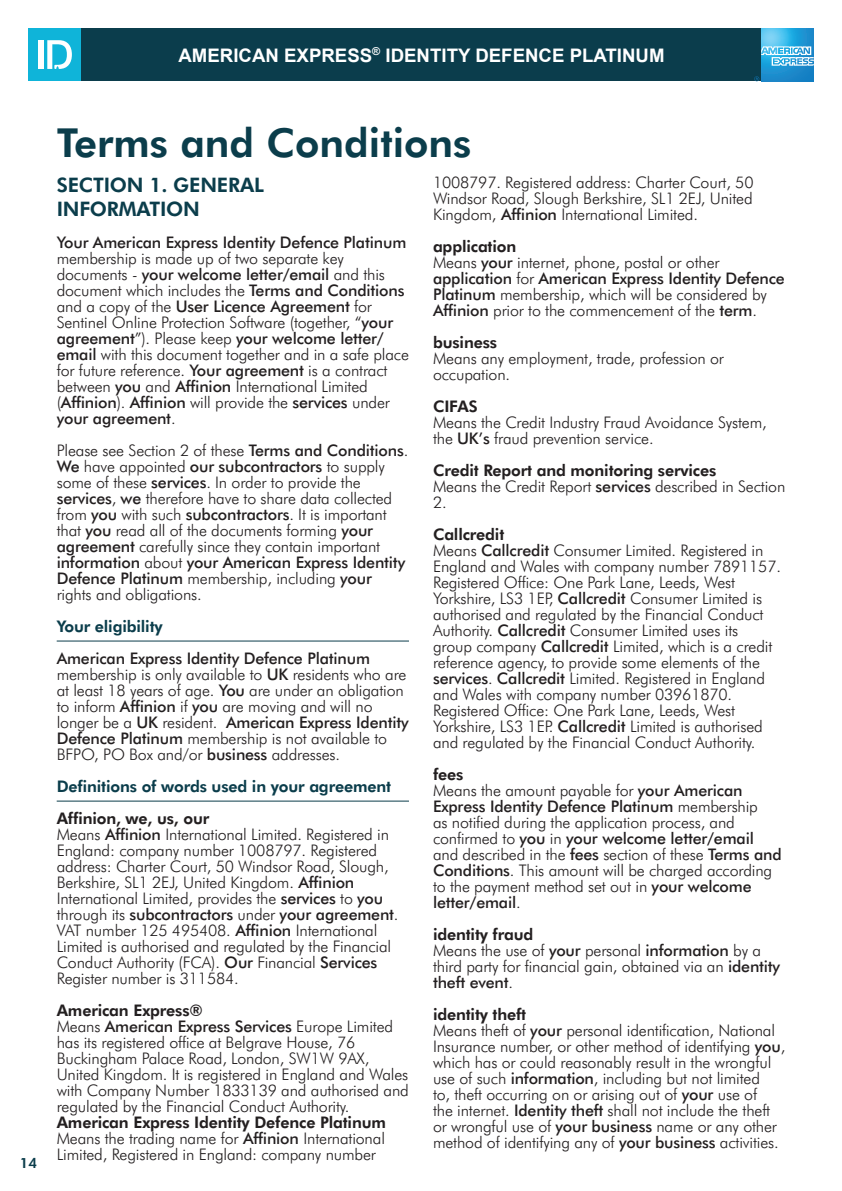
<style>
.page{position:relative;width:842px;height:1191px;background:#fff}
.page>*{position:absolute;margin:0;border:0;box-sizing:border-box;transform-origin:0 0}
.t1{font:800 40px "Futura BT";color:#0b3d4b}
.t2{font:800 20px/24px "Futura BT";letter-spacing:-.01em;color:#0b3d4b}
.t3{font:700 18.6px "Arial";color:#fff}
.t4{font:300 16px/16px "Futura BT";letter-spacing:-.01em;color:#231f20}
.t5{font:800 16px "Futura BT";letter-spacing:-.01em;color:#0b3d4b}
.t6{font:500 16px "Futura BT";letter-spacing:-.01em;color:#231f20}
.t7{font:800 16px "Futura BT";letter-spacing:-.01em;color:#231f20}
.t8{font:800 14px "Futura BT";color:#0b3d4b}
.s1{font-weight:500}
.s2{font-weight:800}
</style>
<div class="page">
<div style="left:44px;top:28px;width:769px;height:53px;background:#0b3d4c"></div>
<div style="left:28px;top:28px;width:53px;height:53px;background:#0fb4d9"></div>
<div style="left:39px;top:40px;width:5px;height:29px;background:#fff"></div>
<svg style="left:47px;top:40px;width:25px;height:29px"></svg>
<svg style="left:761px;top:28px;width:53px;height:53px;background:#2e9fd8"></svg>
<svg style="left:754px;top:76px;width:5px;height:5px"></svg>
<svg style="left:761px;top:46px;width:53px;height:20px"></svg>
<hr style="left:57px;top:640px;width:352px;height:1px;background:#0b3d4b">
<hr style="left:57px;top:800px;width:352px;height:1px;background:#0b3d4b">
<p class="t3" style="left:178px;top:43px;width:488px">AMERICAN EXPRESS<sup>®</sup> IDENTITY DEFENCE PLATINUM</p>
<p class="t8" style="left:20px;top:1155px;width:19px">14</p>
<h1 class="t1" style="left:57px;top:118px;width:416px">Terms and Conditions</h1>
<p class="t2" style="left:57px;top:173px;width:209px">SECTION 1. GENERAL<br>INFORMATION</p>
<p class="t6" style="left:57px;top:232px;width:351px">Your American Express Identity Defence Platinum</p>
<p class="t4" style="left:57px;top:250px;width:354px">membership is made up of two separate key documents - <span class="s1">your welcome letter/email</span> and this document which includes the <span class="s1">Terms and Conditions </span>and a copy of the <span class="s1">User Licence Agreement</span> for Sentinel Online Protection Software (together, “<span class="s1">your agreement</span>”). Please keep <span class="s1">your welcome letter/ email</span> with this document together and in a safe place for future reference. <span class="s1">Your agreement</span> is a contract between <span class="s1">you</span> and <span class="s1">Affinion</span> International Limited (<span class="s1">Affinion</span>). <span class="s1">Affinion</span> will provide the <span class="s1">services</span> under <span class="s1">your agreement</span>.</p>
<p class="t4" style="left:57px;top:442px;width:353px">Please see Section 2 of these <span class="s1">Terms and Conditions</span>.<br><span class="s1">We</span> have appointed <span class="s1">our subcontractors</span> to supply some of these <span class="s1">services</span>. In order to provide the <span class="s1">services</span>, <span class="s1">we</span> therefore have to share data collected from <span class="s1">you</span> with such <span class="s1">subcontractors</span>. It is important that <span class="s1">you</span> read all of the documents forming <span class="s1">your agreement</span> carefully since they contain important <span class="s1">information</span> about <span class="s1">your American Express Identity Defence Platinum</span> membership, including <span class="s1">your </span>rights and obligations.</p>
<p class="t5" style="left:57px;top:616px;width:107px">Your eligibility</p>
<p class="t4" style="left:57px;top:650px;width:353px"><span class="s1">American Express Identity Defence Platinum </span>membership is only available to <span class="s1">UK</span> residents who are at least 18 years of age. <span class="s1">You</span> are under an obligation to inform <span class="s1">Affinion</span> if <span class="s1">you</span> are moving and will no longer be a <span class="s1">UK</span> resident. <span class="s1">American Express Identity Defence Platinum</span> membership is not available to BFPO, PO Box and/or <span class="s1">business</span> addresses.</p>
<p class="t5" style="left:57px;top:776px;width:336px">Definitions of words used in your agreement</p>
<p class="t4" style="left:57px;top:810px;width:343px"><span class="s2">Affinion, we, us, our<br></span>Means <span class="s1">Affinion</span> International Limited. Registered in England: company number 1008797. Registered address: Charter Court, 50 Windsor Road, Slough, Berkshire, SL1 2EJ, United Kingdom. <span class="s1">Affinion </span>International Limited, provides the <span class="s1">services</span> to <span class="s1">you </span>through its <span class="s1">subcontractors</span> under <span class="s1">your agreement</span>.<br>VAT number 125 495408. <span class="s1">Affinion</span> International Limited is authorised and regulated by the Financial Conduct Authority (FCA). <span class="s1">Our</span> Financial <span class="s1">Services </span>Register number is 311584.</p>
<p class="t4" style="left:57px;top:1002px;width:354px"><span class="s2">American Express®<br></span>Means <span class="s1">American Express Services</span> Europe Limited has its registered office at Belgrave House, 76<br>Buckingham Palace Road, London, SW1W 9AX, United Kingdom. It is registered in England and Wales with Company Number 1833139 and authorised and regulated by the Financial Conduct Authority.</p>
<p class="t4" style="left:57px;top:1114px;width:331px;text-align:justify"><span class="s2">American Express Identity Defence Platinum </span>Means the trading name for <span class="s1">Affinion</span> International Limited, Registered in England: company number</p>
<p class="t4" style="left:433px;top:174px;width:322px;text-align:justify">1008797. Registered address: Charter Court, 50<br>Windsor Road, Slough Berkshire, SL1 2EJ, United Kingdom, <span class="s1">Affinion</span> International Limited.</p>
<p class="t4" style="left:433px;top:238px;width:353px"><span class="s2">application<br></span>Means <span class="s1">your</span> internet, phone, postal or other <span class="s1">application</span> for <span class="s1">American Express Identity Defence Platinum</span> membership, which will be considered by <span class="s1">Affinion</span> prior to the commencement of the <span class="s1">term</span>.</p>
<p class="t7" style="left:433px;top:333px;width:66px">business</p>
<p class="t4" style="left:433px;top:350px;width:292px">Means any employment, trade, profession or occupation.</p>
<p class="t7" style="left:433px;top:397px;width:46px">CIFAS</p>
<p class="t4" style="left:433px;top:414px;width:335px">Means the Credit Industry Fraud Avoidance System, the <span class="s1">UK’s</span> fraud prevention service.</p>
<p class="t4" style="left:433px;top:462px;width:354px"><span class="s2">Credit Report and monitoring services<br></span>Means the Credit Report <span class="s1">services</span> described in Section<br>2.</p>
<p class="t4" style="left:433px;top:526px;width:349px"><span class="s2">Callcredit<br></span>Means <span class="s1">Callcredit</span> Consumer Limited. Registered in England and Wales with company number 7891157.<br>Registered Office: One Park Lane, Leeds, West Yorkshire, LS3 1EP, <span class="s1">Callcredit</span> Consumer Limited is authorised and regulated by the Financial Conduct Authority. <span class="s1">Callcredit</span> Consumer Limited uses its group company <span class="s1">Callcredit</span> Limited, which is a credit reference agency, to provide some elements of the <span class="s1">services</span>. <span class="s1">Callcredit</span> Limited. Registered in England and Wales with company number 03961870.<br>Registered Office: One Park Lane, Leeds, West Yorkshire, LS3 1EP. <span class="s1">Callcredit</span> Limited is authorised and regulated by the Financial Conduct Authority.</p>
<p class="t4" style="left:433px;top:766px;width:350px"><span class="s2">fees<br></span>Means the amount payable for <span class="s1">your American Express Identity Defence Platinum</span> membership<br>as notified during the application process, and confirmed to <span class="s1">you</span> in <span class="s1">your welcome letter/email </span>and described in the <span class="s1">fees</span> section of these <span class="s1">Terms and Conditions</span>. This amount will be charged according to the payment method set out in <span class="s1">your welcome letter/email</span>.</p>
<p class="t4" style="left:433px;top:926px;width:349px"><span class="s2">identity fraud<br></span>Means the use of <span class="s1">your</span> personal <span class="s1">information</span> by a third party for financial gain, obtained via an <span class="s1">identity theft event</span>.</p>
<p class="t4" style="left:433px;top:1006px;width:354px"><span class="s2">identity theft<br></span>Means theft of <span class="s1">your</span> personal identification, National Insurance number, or other method of identifying <span class="s1">you</span>, which has or could reasonably result in the wrongful use of such <span class="s1">information</span>, including but not limited<br>to, theft occurring on or arising out of <span class="s1">your</span> use of<br>the internet. <span class="s1">Identity theft</span> shall not include the theft or wrongful use of <span class="s1">your business</span> name or any other method of identifying any of <span class="s1">your business</span> activities.</p>
</div>
